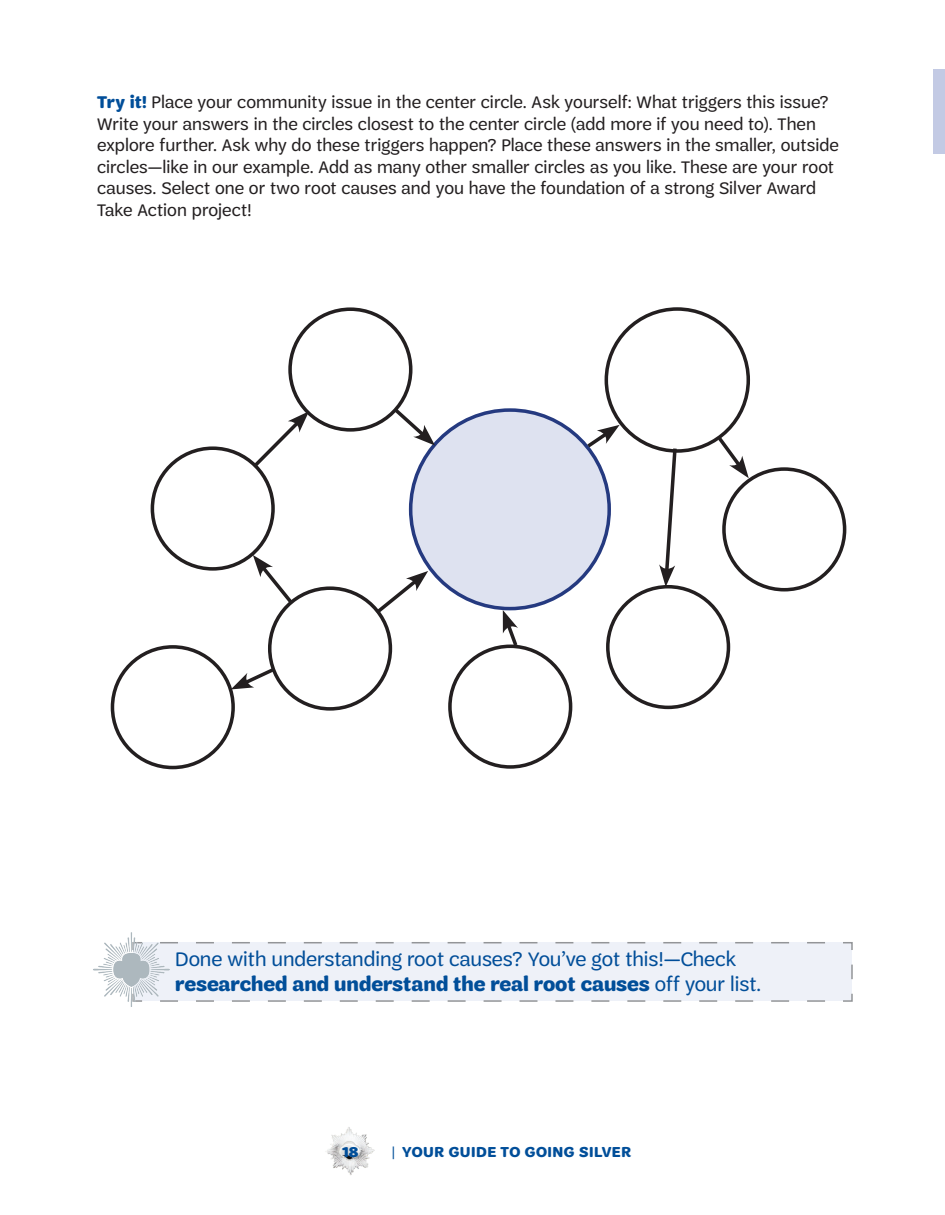
<style>
.page{position:relative;width:945px;height:1215px;background:#fff}
.page>*{position:absolute;margin:0;border:0;box-sizing:border-box;transform-origin:0 0}
.t1{font:21px/25.2px "Trefoil Sans";color:#014e99}
.t2{font:18px/21.6px "Trefoil Sans";letter-spacing:.005em;color:#231f20}
.t3{font:700 15.3px "Trefoil Sans";letter-spacing:.035em;color:#014e99}
.t4{font:900 15px "Trefoil Sans";color:#014e99}
.s1{font-weight:700;color:#014e99}
.s2{font-weight:700}
.s3{font-family:"Trebuchet MS";font-weight:400}
</style>
<div class="page">
<img style="left:325px;top:1127px;width:50px;height:48px">
<div style="left:288px;top:307px;width:124px;height:125px;border:4px solid #231f20;border-radius:50%"></div>
<div style="left:606px;top:585px;width:124px;height:124px;border:4px solid #231f20;border-radius:50%"></div>
<div style="left:268px;top:586px;width:124px;height:125px;border:4px solid #231f20;border-radius:50%"></div>
<div style="left:111px;top:645px;width:124px;height:124px;border:4px solid #231f20;border-radius:50%"></div>
<div style="left:448px;top:645px;width:124px;height:124px;border:4px solid #231f20;border-radius:50%"></div>
<div style="left:151px;top:446px;width:124px;height:125px;border:4px solid #231f20;border-radius:50%"></div>
<div style="left:722px;top:467px;width:124px;height:124px;border:4px solid #231f20;border-radius:50%"></div>
<div style="left:605px;top:307px;width:145px;height:146px;border:4px solid #231f20;border-radius:50%"></div>
<div style="left:411px;top:410px;width:198px;height:199px;background:#dee2f0;border-radius:50%"></div>
<div style="left:409px;top:408px;width:202px;height:202px;border:4px solid #253a80;border-radius:50%"></div>
<svg style="left:250px;top:411px;width:59px;height:60px"></svg>
<svg style="left:231px;top:665px;width:47px;height:24px"></svg>
<svg style="left:372px;top:571px;width:56px;height:46px"></svg>
<svg style="left:253px;top:555px;width:43px;height:52px"></svg>
<svg style="left:391px;top:405px;width:44px;height:41px"></svg>
<svg style="left:583px;top:425px;width:37px;height:26px"></svg>
<svg style="left:503px;top:610px;width:17px;height:40px"></svg>
<svg style="left:715px;top:434px;width:34px;height:44px"></svg>
<svg style="left:659px;top:446px;width:20px;height:141px"></svg>
<div style="left:170px;top:942px;width:683px;height:60px;background:#eef1f8"></div>
<img style="left:93px;top:932px;width:77px;height:75px">
<div style="left:934px;top:70px;width:11px;height:84px;background:#c3cae4"></div>
<p class="t2" style="left:97px;top:91px;width:743px"><span class="s1">Try it!</span> Place your community issue in the center circle. Ask yourself: What triggers this issue?<br>Write your answers in the circles closest to the center circle (add more if you need to). Then explore further. Ask why do these triggers happen? Place these answers in the smaller, outside circles—like in our example. Add as many other smaller circles as you like. These are your root causes. Select one or two root causes and you have the foundation of a strong Silver Award Take Action project!</p>
<p class="t1" style="left:175px;top:946px;width:587px">Done with understanding root causes? You’ve got this!—Check <span class="s2">researched and understand the real root causes</span> off your list.</p>
<p class="t4" style="left:342px;top:1144px;width:18px">18</p>
<p class="t3" style="left:390px;top:1143px;width:243px"><span class="s3">|</span> YOUR GUIDE TO GOING SILVER</p>
</div>
